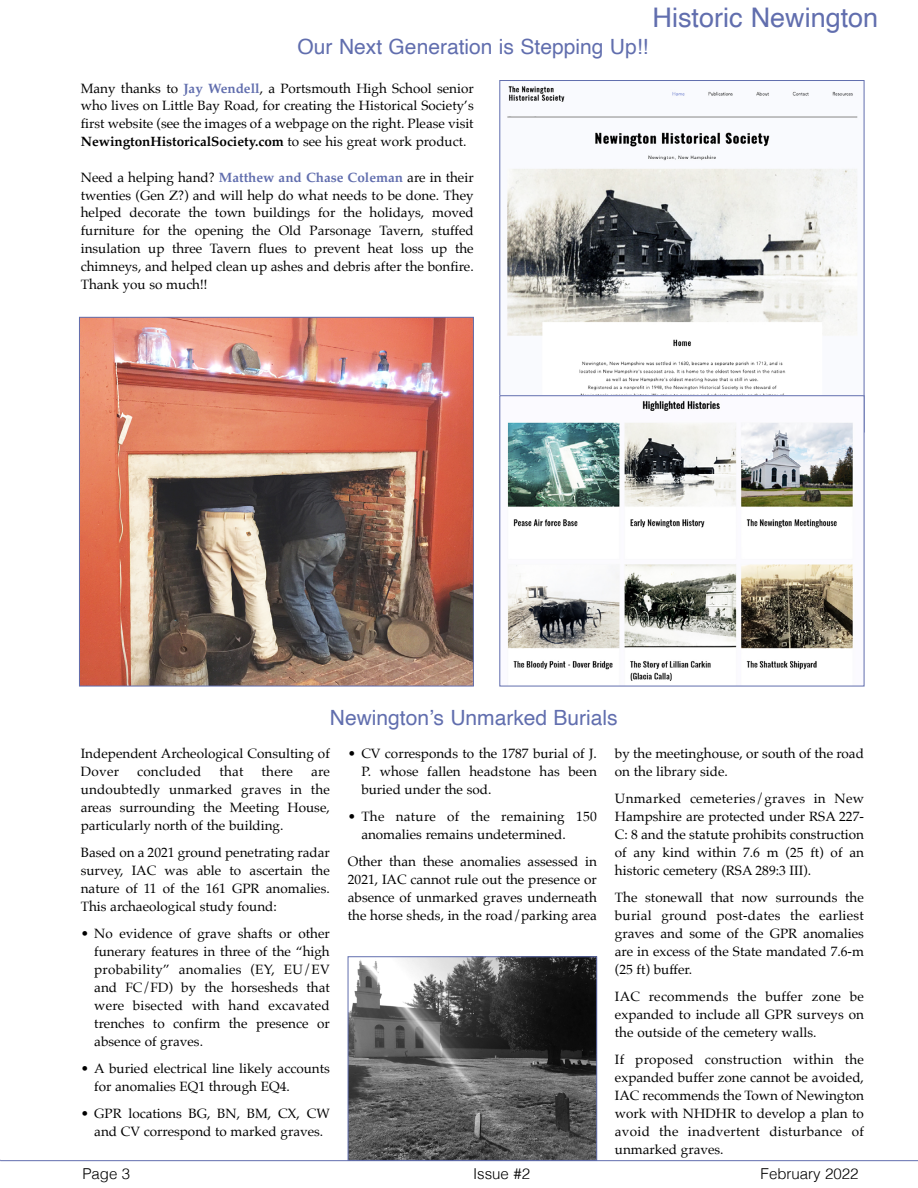
<style>
.page{position:relative;width:918px;height:1188px;background:#fff}
.page>*{position:absolute;margin:0;border:0;box-sizing:border-box;transform-origin:0 0}
.t1{font:27px "Helvetica";color:#616eae}
.t2{font:21px "Helvetica";color:#616eae}
.t3{font:300 15px "Helvetica";color:#000}
.t4{font:13.5px/18px "Palatino";color:#000;text-align:justify}
.t5{font:13.5px "Palatino";letter-spacing:.02em;color:#000}
.s1{font-weight:700;color:#616eae}
.s2{font-weight:700}
</style>
<div class="page">
<img style="left:81px;top:319px;width:391px;height:365px">
<div style="left:79px;top:317px;width:395px;height:369px;border:1px solid #616eae"></div>
<img style="left:502px;top:86px;width:360px;height:310px">
<img style="left:507px;top:400px;width:346px;height:281px">
<hr style="left:0;top:1160px;width:918px;height:1px;background:#616eae">
<img style="left:350px;top:959px;width:245px;height:200px">
<div style="left:348px;top:957px;width:249px;height:204px;border:1px solid #616eae"></div>
<h1 class="t1" style="left:653px;top:6px;width:227px">Historic Newington</h1>
<h2 class="t2" style="left:298px;top:38px;width:352px">Our Next Generation is Stepping Up!!</h2>
<p class="t4" style="left:81px;top:80px;width:394px">Many thanks to <span class="s1">Jay Wendell</span>, a Portsmouth High School senior who lives on Little Bay Road, for creating the Historical Society’s first website (see the images of a webpage on the right. Please visit <span class="s2">NewingtonHistoricalSociety.com</span> to see his great work product.</p>
<p class="t4" style="left:81px;top:169px;width:394px">Need a helping hand? <span class="s1">Matthew and Chase Coleman</span> are in their twenties (Gen Z?) and will help do what needs to be done. They helped decorate the town buildings for the holidays, moved furniture for the opening the Old Parsonage Tavern, stuffed insulation up three Tavern flues to prevent heat loss up the chimneys, and helped clean up ashes and debris after the bonfire.<br>Thank you so much!!</p>
<h2 class="t2" style="left:330px;top:709px;width:289px">Newington’s Unmarked Burials</h2>
<p class="t4" style="left:81px;top:745px;width:251px">Independent Archeological Consulting of<br>Dover</p>
<p class="t5" style="left:137px;top:765px;width:66px">concluded</p>
<p class="t4" style="left:219px;top:763px;width:26px">that</p>
<p class="t4" style="left:262px;top:763px;width:33px">there</p>
<p class="t4" style="left:81px;top:763px;width:251px;text-indent:230px">are undoubtedly unmarked graves in the areas surrounding the Meeting House, particularly north of the building.</p>
<p class="t4" style="left:81px;top:844px;width:251px">Based on a 2021 ground penetrating radar survey, IAC was able to ascertain the nature of 11 of the 161 GPR anomalies.<br>This archaeological study found:</p>
<p class="t4" style="left:94px;top:925px;width:237px;text-indent:-14px">• No evidence of grave shafts or other funerary features in three of the “high probability” anomalies (EY, EU/EV and FC/FD) by the horsesheds that were bisected with hand excavated trenches to confirm the presence or absence of graves.</p>
<p class="t4" style="left:94px;top:1060px;width:237px;text-indent:-14px">• A buried electrical line likely accounts for anomalies EQ1 through EQ4.</p>
<p class="t4" style="left:81px;top:1105px;width:251px;text-align:center">• GPR locations BG, BN, BM, CX, CW and CV correspond to marked graves.</p>
<p class="t4" style="left:361px;top:745px;width:237px;text-indent:-14px">• CV corresponds to the 1787 burial of J.<br>P. whose fallen headstone has been buried under the sod.</p>
<p class="t4" style="left:361px;top:808px;width:237px;text-indent:-14px">• The nature of the remaining 150 anomalies remains undetermined.</p>
<p class="t4" style="left:348px;top:853px;width:251px">Other than these anomalies assessed in 2021, IAC cannot rule out the presence or absence of unmarked graves underneath the horse sheds, in the road/parking area</p>
<p class="t4" style="left:615px;top:745px;width:251px">by the meetinghouse, or south of the road on the library side.</p>
<p class="t4" style="left:615px;top:790px;width:251px">Unmarked cemeteries/graves in New Hampshire are protected under RSA 227- C: 8 and the statute prohibits construction of any kind within 7.6 m (25 ft) of an historic cemetery (RSA 289:3 III).</p>
<p class="t4" style="left:615px;top:889px;width:251px">The stonewall that now surrounds the burial ground post-dates the earliest graves and some of the GPR anomalies are in excess of the State mandated 7.6-m (25 ft) buffer.</p>
<p class="t4" style="left:615px;top:988px;width:251px">IAC recommends the buffer zone be expanded to include all GPR surveys on the outside of the cemetery walls.</p>
<p class="t4" style="left:615px;top:1051px;width:251px">If proposed construction within the expanded buffer zone cannot be avoided, IAC recommends the Town of Newington work with NHDHR to develop a plan to avoid the inadvertent disturbance of unmarked graves.</p>
<p class="t3" style="left:82px;top:1167px;width:49px">Page 3</p>
<p class="t3" style="left:473px;top:1167px;width:59px">Issue #2</p>
<p class="t3" style="left:761px;top:1167px;width:99px">February 2022</p>
</div>
